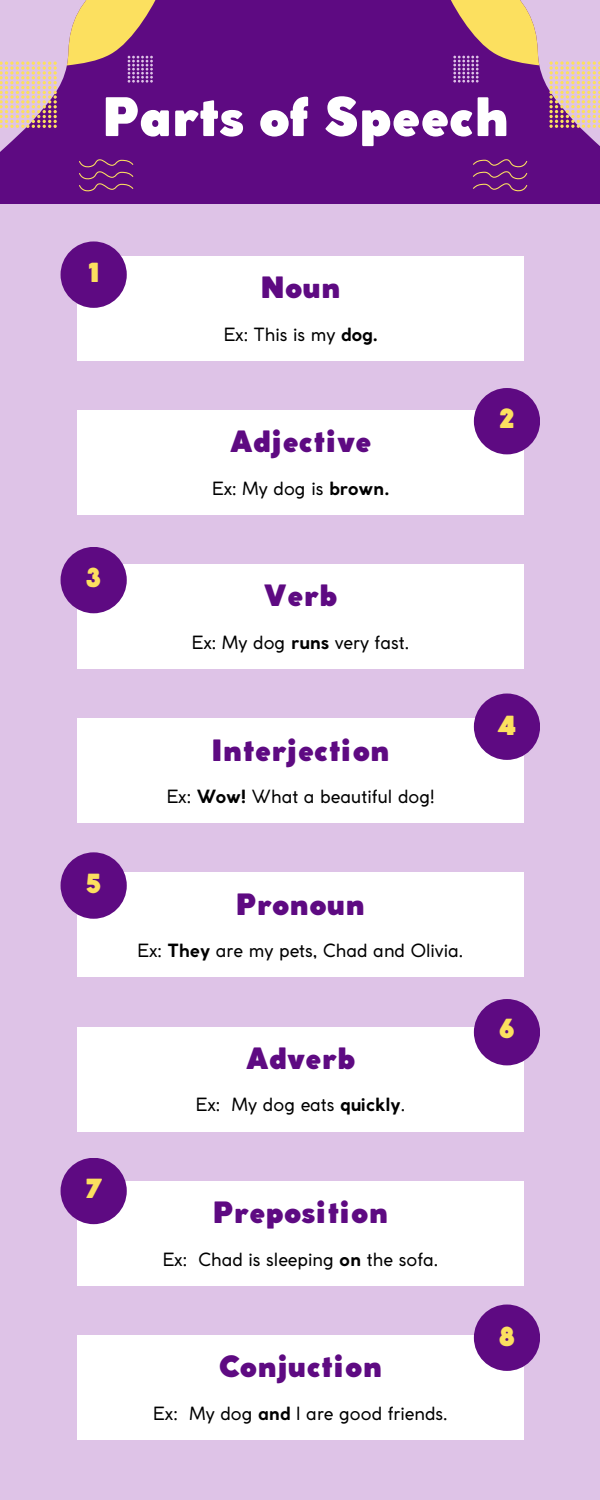
<style>
.page{position:relative;width:600px;height:1500px;background:#dec3e7}
.page>*{position:absolute;margin:0;border:0;box-sizing:border-box;transform-origin:0 0}
.t1{font:900 52.4px "Coco Gothic";letter-spacing:-.02em;color:#fff}
.t2{font:900 29px "Coco Gothic";color:#5e0a82}
.t3{font:900 26px "Coco Gothic";color:#fce05f}
.t4{font:18px "Coco Gothic";color:#000}
.s1{font-weight:700}
</style>
<div class="page">
<div style="left:77px;top:256px;width:446px;height:104px;background:#fff"></div>
<div style="left:77px;top:410px;width:446px;height:105px;background:#fff"></div>
<div style="left:77px;top:564px;width:446px;height:105px;background:#fff"></div>
<div style="left:77px;top:718px;width:446px;height:105px;background:#fff"></div>
<div style="left:77px;top:873px;width:446px;height:104px;background:#fff"></div>
<div style="left:77px;top:1027px;width:446px;height:105px;background:#fff"></div>
<div style="left:77px;top:1181px;width:446px;height:105px;background:#fff"></div>
<div style="left:77px;top:1335px;width:446px;height:105px;background:#fff"></div>
<div style="left:61px;top:241px;width:66px;height:67px;background:#5e0a82;border-radius:50%"></div>
<div style="left:474px;top:388px;width:66px;height:66px;background:#5e0a82;border-radius:50%"></div>
<div style="left:61px;top:547px;width:66px;height:66px;background:#5e0a82;border-radius:50%"></div>
<div style="left:474px;top:694px;width:66px;height:66px;background:#5e0a82;border-radius:50%"></div>
<div style="left:61px;top:852px;width:66px;height:67px;background:#5e0a82;border-radius:50%"></div>
<div style="left:474px;top:999px;width:66px;height:66px;background:#5e0a82;border-radius:50%"></div>
<div style="left:61px;top:1158px;width:66px;height:66px;background:#5e0a82;border-radius:50%"></div>
<div style="left:474px;top:1305px;width:66px;height:66px;background:#5e0a82;border-radius:50%"></div>
<div style="left:0;top:0;width:600px;height:204px;background:#5e0a82"></div>
<svg style="left:0;top:0;width:156px;height:192px"></svg>
<svg style="left:451px;top:0;width:149px;height:192px"></svg>
<h2 class="t1" style="left:102px;top:97px;width:409px">Parts of Speech</h2>
<p class="t3" style="left:88px;top:262px;width:12px">1</p>
<p class="t2" style="left:260px;top:277px;width:83px">Noun</p>
<p class="t4" style="left:224px;top:327px;width:155px">Ex: This is my <span class="s1">dog.</span></p>
<h1 class="t2" style="left:230px;top:431px;width:143px">Adjective</h1>
<p class="t4" style="left:212px;top:481px;width:179px">Ex: My dog is <span class="s1">brown.</span></p>
<p class="t3" style="left:499px;top:409px;width:18px">2</p>
<h2 class="t3" style="left:86px;top:568px;width:17px">3</h2>
<p class="t3" style="left:86px;top:873px;width:17px">5</p>
<p class="t3" style="left:85px;top:1179px;width:19px">7</p>
<h2 class="t2" style="left:264px;top:585px;width:76px">Verb</h2>
<p class="t4" style="left:192px;top:636px;width:219px">Ex: My dog <span class="s1">runs</span> very fast.</p>
<p class="t2" style="left:211px;top:739px;width:180px">Interjection</p>
<h2 class="t4" style="left:167px;top:790px;width:269px">Ex: <span class="s1">Wow!</span> What a beautiful dog!</h2>
<p class="t2" style="left:236px;top:893px;width:131px">Pronoun</p>
<p class="t4" style="left:138px;top:944px;width:328px">Ex: <span class="s1">They</span> are my pets, Chad and Olivia.</p>
<h2 class="t2" style="left:246px;top:1047px;width:111px">Adverb</h2>
<p class="t4" style="left:196px;top:1098px;width:211px">Ex: My dog eats <span class="s1">quickly</span>.</p>
<p class="t2" style="left:213px;top:1202px;width:177px">Preposition</p>
<h2 class="t4" style="left:163px;top:1252px;width:277px">Ex: Chad is sleeping <span class="s1">on</span> the sofa.</h2>
<p class="t2" style="left:219px;top:1356px;width:165px">Conjuction</p>
<p class="t4" style="left:153px;top:1406px;width:296px">Ex: My dog <span class="s1">and</span> I are good friends.</p>
<p class="t3" style="left:498px;top:716px;width:19px">4</p>
<h2 class="t3" style="left:499px;top:1019px;width:18px">6</h2>
<p class="t3" style="left:499px;top:1327px;width:18px">8</p>
</div>
